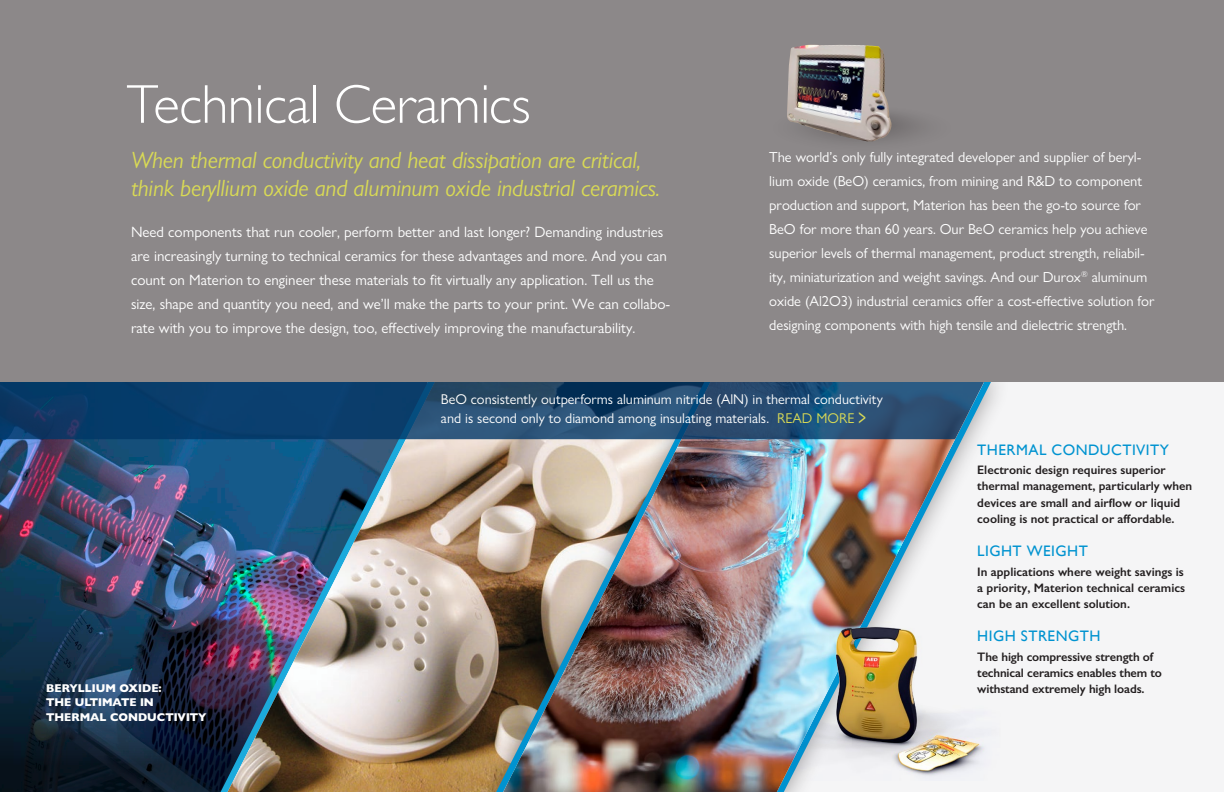
<style>
.page{position:relative;width:1224px;height:792px;background:#fff}
.page>*{position:absolute;margin:0;border:0;box-sizing:border-box;transform-origin:0 0}
.t1{font:300 55px "Gill Sans";letter-spacing:-.01em;color:#fff}
.t2{font:italic 23.6px/28.3px "Gill Sans Nova";letter-spacing:-.01em;color:#d9da55}
.t3{font:15.2px "Gill Sans";letter-spacing:.03em;color:#0093d0}
.t4{font:15px/24px "Gill Sans Nova";color:#fff}
.t5{font:14.6px/24px "Gill Sans Nova";letter-spacing:-.005em;color:#fff}
.t6{font:14.3px/18.7px "Gill Sans Nova";color:#fff}
.t7{font:600 12.4px/16.2px "Gill Sans";color:#231f20}
.t8{font:800 11.3px "Gill Sans Nova";color:#fff}
.s1{color:#d9da55}
.s2{font-size:24.7px;color:#d9da55}
</style>
<div class="page">
<div style="left:778px;top:382px;width:446px;height:410px;background:#f5f5f6"></div>
<img style="left:0;top:439px;width:221px;height:353px">
<img style="left:228px;top:439px;width:245px;height:353px">
<div style="left:473px;top:359px;width:538px;height:433px;background:#231f20;opacity:.43"></div>
<svg style="left:496px;top:382px;width:495px;height:410px"></svg>
<img style="left:503px;top:439px;width:481px;height:353px">
<svg style="left:0;top:382px;width:984px;height:57px;background:#1b4871"></svg>
<img style="left:699px;top:613px;width:312px;height:168px">
<img style="left:836px;top:627px;width:143px;height:143px">
<div style="left:0;top:0;width:1224px;height:382px;background:#8c8889"></div>
<svg style="left:892px;top:114px;width:28px;height:26px"></svg>
<img style="left:787px;top:45px;width:105px;height:97px">
<p class="t1" style="left:127px;top:61px;width:405px">Technical Ceramics</p>
<p class="t2" style="left:131px;top:146px;width:531px">When thermal conductivity and heat dissipation are critical, think beryllium oxide and aluminum oxide industrial ceramics.</p>
<p class="t4" style="left:131px;top:220px;width:541px">Need components that run cooler, perform better and last longer? Demanding industries are increasingly turning to technical ceramics for these advantages and more. And you can count on Materion to engineer these materials to fit virtually any application. Tell us the size, shape and quantity you need, and we’ll make the parts to your print. We can collabo&shy;rate with you to improve the design, too, effectively improving the manufacturability.</p>
<p class="t5" style="left:769px;top:144px;width:387px">The world’s only fully integrated developer and supplier of beryl&shy;lium oxide (BeO) ceramics, from mining and R&amp;D to component production and support, Materion has been the go-to source for BeO for more than 60 years. Our BeO ceramics help you achieve superior levels of thermal management, product strength, reliabil&shy;ity, miniaturization and weight savings. And our Durox<sup>®</sup> aluminum oxide (Al2O3) industrial ceramics offer a cost-effective solution for designing components with high tensile and dielectric strength.</p>
<p class="t8" style="left:46px;top:681px;width:117px">BERYLLIUM OXIDE:</p>
<p class="t8" style="left:46px;top:695px;width:109px">THE ULTIMATE IN</p>
<p class="t8" style="left:46px;top:710px;width:162px">THERMAL CONDUCTIVITY</p>
<p class="t6" style="left:441px;top:390px;width:443px">BeO consistently outperforms aluminum nitride (AlN) in thermal conductivity and is second only to diamond among insulating materials. <span class="s1">READ MORE</span> <span class="s2">&gt;</span></p>
<p class="t3" style="left:977px;top:441px;width:193px">THERMAL CONDUCTIVITY</p>
<p class="t7" style="left:977px;top:462px;width:217px">Electronic design requires superior thermal management, particularly when devices are small and airflow or liquid cooling is not practical or affordable.</p>
<p class="t3" style="left:977px;top:542px;width:112px">LIGHT WEIGHT</p>
<p class="t7" style="left:977px;top:563px;width:209px;text-align:justify">In applications where weight savings is a priority, Materion technical ceramics can be an excellent solution.</p>
<p class="t3" style="left:977px;top:627px;width:125px">HIGH STRENGTH</p>
<p class="t7" style="left:977px;top:648px;width:186px">The high compressive strength of technical ceramics enables them to withstand extremely high loads.</p>
</div>
